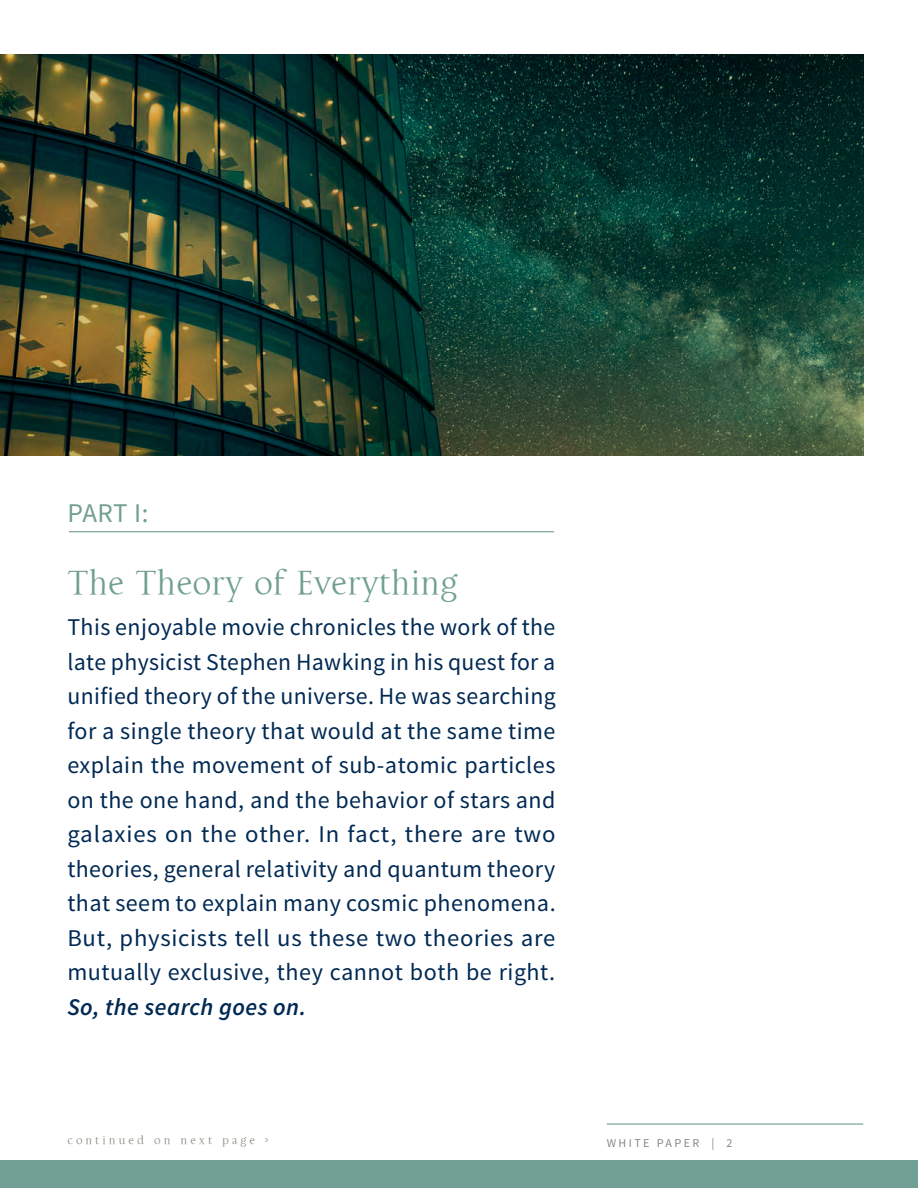
<style>
.page{position:relative;width:918px;height:1188px;background:#fff}
.page>*{position:absolute;margin:0;border:0;box-sizing:border-box;transform-origin:0 0}
.Article_Header{font:34.5px "La Gioconda OSTT";color:#719f93}
.Body_Page1{font:27px "Source Sans Pro";color:#719f93}
.Body_Page1-2{font:24px/34.5px "Source Sans Pro";letter-spacing:.02em;color:#002953;text-align:justify}
.t1{font:12px "La Gioconda OSTT";letter-spacing:.25em;color:#8b8e81}
.t2{font:12px "Source Sans Pro";letter-spacing:.2em;color:#888788}
.s1{font-weight:600;font-style:italic}
</style>
<div class="page">
<hr style="left:69px;top:531px;width:485px;height:1px;background:#719f93">
<div style="left:0;top:1161px;width:918px;height:27px;background:#719f93"></div>
<svg style="left:0;top:54px;width:864px;height:402px;background:#203e2e"></svg>
<hr style="left:607px;top:1124px;width:256px;height:1px;background:#719f93">
<p class="Body_Page1" style="left:68px;top:497px;width:83px">PART I:</p>
<p class="Article_Header" style="left:67px;top:562px;width:392px">The Theory of Everything</p>
<p class="Body_Page1-2" style="left:67px;top:610px;width:490px">This enjoyable movie chronicles the work of the late physicist Stephen Hawking in his quest for a unified theory of the universe. He was searching for a single theory that would at the same time explain the movement of sub-atomic particles on the one hand, and the behavior of stars and galaxies on the other. In fact, there are two theories, general relativity and quantum theory that seem to explain many cosmic phenomena.<br>But, physicists tell us these two theories are mutually exclusive, they cannot both be right.<br><span class="s1">So, the search goes on.</span></p>
<p class="t1" style="left:68px;top:1133px;width:202px">continued on next page &gt;</p>
<p class="t2" style="left:607px;top:1136px;width:127px">WHITE PAPER | 2</p>
</div>
